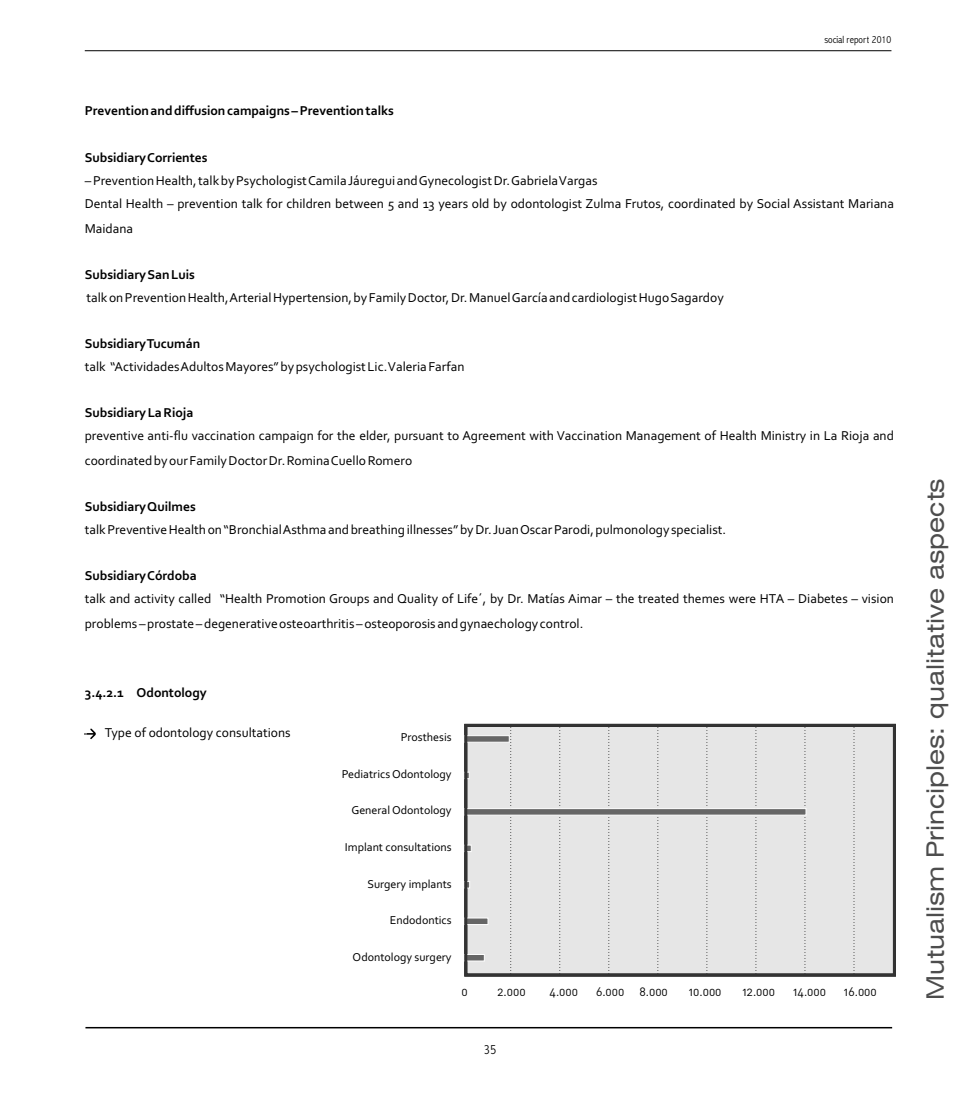
<style>
.page{position:relative;width:978px;height:1106px;background:#fff}
.page>*{position:absolute;margin:0;border:0;box-sizing:border-box;transform-origin:0 0}
.t1{font:expanded 24px "Swiss 721 BT";color:#4d4d4d}
.t2{font:13.5px/24.8px "Corbel";color:#000}
.t3{font:700 13.5px "Corbel";color:#000}
.t4{font:300 condensed 13.5px "Abadi";color:#000}
.t5{font:12px "Corbel";color:#000}
.t6{font:12px "DIN Alternate";color:#000}
.t7{font:300 condensed 10.5px "Abadi";color:#000}
</style>
<div class="page">
<svg style="left:84px;top:728px;width:12px;height:11px"></svg>
<div style="left:464px;top:724px;width:432px;height:252px;background:#e6e6e6"></div>
<svg style="left:510px;top:730px;width:1px;height:241px"></svg>
<svg style="left:559px;top:730px;width:1px;height:241px"></svg>
<svg style="left:608px;top:730px;width:1px;height:241px"></svg>
<svg style="left:657px;top:730px;width:1px;height:241px"></svg>
<svg style="left:706px;top:730px;width:1px;height:241px"></svg>
<svg style="left:854px;top:730px;width:1px;height:241px"></svg>
<svg style="left:805px;top:730px;width:1px;height:241px"></svg>
<svg style="left:756px;top:730px;width:1px;height:241px"></svg>
<div style="left:464px;top:735px;width:45px;height:7px;background:#666;border:1px solid #fff"></div>
<svg style="left:468px;top:735px;width:1px;height:227px"></svg>
<div style="left:464px;top:808px;width:342px;height:7px;background:#666;border:1px solid #fff"></div>
<svg style="left:468px;top:845px;width:3px;height:6px"></svg>
<div style="left:464px;top:917px;width:24px;height:7px;background:#666;border:1px solid #fff"></div>
<div style="left:464px;top:954px;width:20px;height:7px;background:#666;border:1px solid #fff"></div>
<div style="left:464px;top:724px;width:432px;height:252px;border:3px solid #333"></div>
<hr style="left:85px;top:50px;width:806px;height:1px;background:#000">
<hr style="left:85px;top:1026px;width:807px;height:2px;background:#000">
<p class="t7" style="left:824px;top:36px;width:68px">social report 2010</p>
<p class="t3" style="left:85px;top:105px;width:310px">Prevention and diffusion campaigns – Prevention talks</p>
<p class="t3" style="left:85px;top:152px;width:124px">Subsidiary Corrientes</p>
<p class="t2" style="left:85px;top:170px;width:811px;line-height:23.1px">– Prevention Health, talk by Psychologist Camila Jáuregui and Gynecologist Dr. Gabriela Vargas<br>Dental Health – prevention talk for children between 5 and 13 years old by odontologist Zulma Frutos, coordinated by Social Assistant Mariana</p>
<p class="t2" style="left:85px;top:217px;width:50px">Maidana</p>
<p class="t3" style="left:85px;top:269px;width:112px">Subsidiary San Luis</p>
<p class="t2" style="left:86px;top:286px;width:639px">talk on Prevention Health, Arterial Hypertension, by Family Doctor, Dr. Manuel García and cardiologist Hugo Sagardoy</p>
<p class="t3" style="left:85px;top:338px;width:117px">Subsidiary Tucumán</p>
<p class="t2" style="left:85px;top:355px;width:381px">talk “Actividades Adultos Mayores” by psychologist Lic. Valeria Farfan</p>
<p class="t3" style="left:85px;top:407px;width:110px">Subsidiary La Rioja</p>
<p class="t2" style="left:85px;top:424px;width:811px">preventive anti-flu vaccination campaign for the elder, pursuant to Agreement with Vaccination Management of Health Ministry in La Rioja and coordinated by our Family Doctor Dr. Romina Cuello Romero</p>
<p class="t3" style="left:85px;top:501px;width:112px">Subsidiary Quilmes</p>
<p class="t2" style="left:85px;top:518px;width:643px">talk Preventive Health on “Bronchial Asthma and breathing illnesses” by Dr. Juan Oscar Parodi, pulmonology specialist.</p>
<p class="t3" style="left:85px;top:570px;width:113px">Subsidiary Córdoba</p>
<p class="t2" style="left:85px;top:588px;width:811px">talk and activity called “Health Promotion Groups and Quality of Life´, by Dr. Matías Aimar – the treated themes were HTA – Diabetes – vision problems – prostate – degenerative osteoarthritis – osteoporosis and gynaechology control.</p>
<p class="t3" style="left:85px;top:687px;width:124px">3.4.2.1 Odontology</p>
<p class="t2" style="left:105px;top:721px;width:187px">Type of odontology consultations</p>
<p class="t5" style="left:401px;top:732px;width:52px">Prosthesis</p>
<p class="t5" style="left:342px;top:768px;width:111px">Pediatrics Odontology</p>
<p class="t5" style="left:351px;top:805px;width:102px">General Odontology</p>
<p class="t5" style="left:345px;top:842px;width:108px">Implant consultations</p>
<p class="t5" style="left:367px;top:878px;width:86px">Surgery implants</p>
<p class="t5" style="left:390px;top:915px;width:63px">Endodontics</p>
<p class="t5" style="left:353px;top:952px;width:101px">Odontology surgery</p>
<p class="t6" style="left:461px;top:986px;width:8px">0</p>
<p class="t6" style="left:498px;top:986px;width:30px">2.000</p>
<p class="t6" style="left:550px;top:986px;width:30px">4.000</p>
<p class="t6" style="left:596px;top:986px;width:73px">6.000 8.000</p>
<p class="t6" style="left:689px;top:986px;width:34px">10.000</p>
<p class="t6" style="left:742px;top:986px;width:34px">12.000</p>
<p class="t6" style="left:793px;top:986px;width:35px">14.000</p>
<p class="t6" style="left:844px;top:986px;width:34px">16.000</p>
<p class="t4" style="left:484px;top:1045px;width:14px">35</p>
<h1 class="t1" style="left:926px;top:999px;width:523px;rotate:-90deg">Mutualism Principles: qualitative aspects</h1>
</div>
